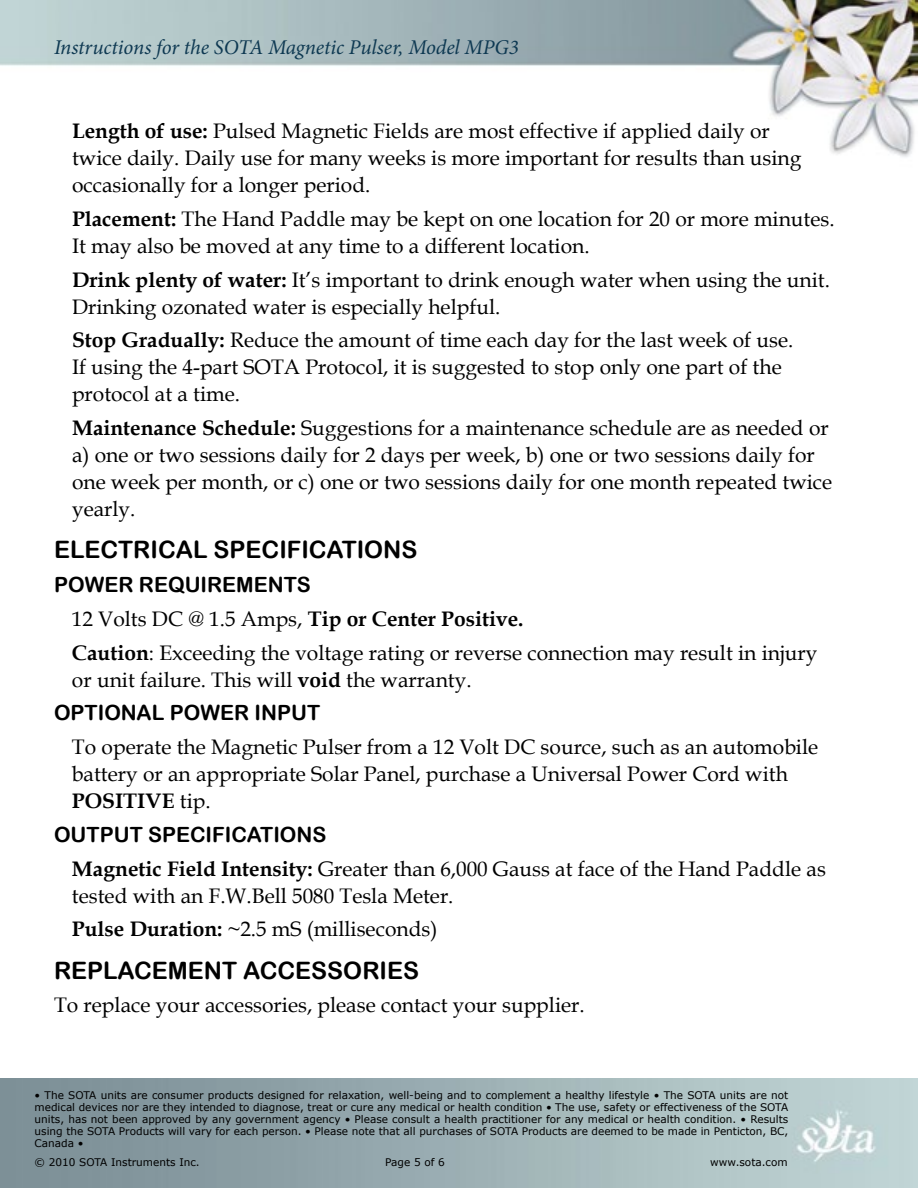
<style>
.page{position:relative;width:918px;height:1188px;background:#fff}
.page>*{position:absolute;margin:0;border:0;box-sizing:border-box;transform-origin:0 0}
.t1{font:24px "Arial Rounded MT Bold";color:#000}
.t2{font:21px/27px "Book Antiqua";color:#000}
.t3{font:21px "Arial Rounded MT Bold";color:#000}
.t4{font:italic 21px "Minion Pro";letter-spacing:-.005em;color:#0e3952}
.t5{font:10.5px/12px "Verdana";color:#000;text-align:justify}
.s1{font-weight:700}
</style>
<div class="page">
<img style="left:0;top:0;width:918px;height:157px">
<img style="left:0;top:1079px;width:918px;height:109px">
<p class="t4" style="left:54px;top:33px;width:466px">Instructions for the SOTA Magnetic Pulser, Model MPG3</p>
<p class="t2" style="left:72px;top:117px;width:731px"><span class="s1">Length of use:</span> Pulsed Magnetic Fields are most effective if applied daily or twice daily. Daily use for many weeks is more important for results than using occasionally for a longer period.</p>
<p class="t2" style="left:72px;top:205px;width:764px"><span class="s1">Placement:</span> The Hand Paddle may be kept on one location for 20 or more minutes.<br>It may also be moved at any time to a different location.</p>
<p class="t2" style="left:72px;top:266px;width:760px"><span class="s1">Drink plenty of water:</span> It’s important to drink enough water when using the unit.<br>Drinking ozonated water is especially helpful.</p>
<p class="t2" style="left:72px;top:326px;width:723px"><span class="s1">Stop Gradually:</span> Reduce the amount of time each day for the last week of use.<br>If using the 4-part SOTA</p>
<p class="t2" style="left:306px;top:353px;width:478px">Protocol, it is suggested to stop only one part of the</p>
<p class="t2" style="left:72px;top:377px;width:758px;line-height:33.8px">protocol at a time.<br><span class="s1">Maintenance Schedule:</span> Suggestions for a maintenance schedule are as needed or</p>
<p class="t2" style="left:72px;top:441px;width:762px">a) one or two sessions daily for 2 days per week, b) one or two sessions daily for one week per month, or c) one or two sessions daily for one month repeated twice yearly.</p>
<p class="t1" style="left:54px;top:536px;width:33px">ELECT</p>
<p class="t1" style="left:133px;top:536px;width:127px">RICAL SPECIFIC</p>
<p class="t1" style="left:327px;top:536px;width:32px">ATIONS</p>
<p class="t3" style="left:54px;top:572px;width:184px">POWER REQUIREMENTS</p>
<p class="t2" style="left:72px;top:601px;width:747px;line-height:33.8px">12 Volts DC @ 1.5 Amps, <span class="s1">Tip or Center Positive.<br>Caution</span>: Exceeding the voltage rating or reverse connection may result in injury</p>
<p class="t2" style="left:72px;top:666px;width:401px">or unit failure. This will <span class="s1">void</span> the warranty.</p>
<p class="t3" style="left:54px;top:701px;width:45px">OPTION</p>
<p class="t3" style="left:137px;top:701px;width:185px">AL POWER IN PUT</p>
<p class="t2" style="left:72px;top:733px;width:748px">To operate the Magnetic Pulser from a 12 Volt DC source, such as an automobile battery or an appropriate Solar Panel, purchase a Universal Power Cord with<br><span class="s1">POSITIVE</span> tip.</p>
<p class="t3" style="left:54px;top:822px;width:135px">OUTPUT SPECIFIC</p>
<p class="t3" style="left:247px;top:822px;width:28px">ATIONS</p>
<p class="t2" style="left:72px;top:855px;width:755px"><span class="s1">Magnetic Field Intensity:</span> Greater than 6,000 Gauss at face of the Hand Paddle as tested with an F.W.Bell 5080 Tesla Meter.</p>
<p class="t2" style="left:72px;top:915px;width:367px"><span class="s1">Pulse Duration:</span> ~2.5 mS (milliseconds)</p>
<p class="t1" style="left:54px;top:956px;width:99px">RE PLACEMENT</p>
<p class="t1" style="left:243px;top:956px;width:18px">ACCESSO</p>
<p class="t1" style="left:362px;top:956px;width:31px">RIES</p>
<p class="t2" style="left:54px;top:991px;width:532px">To replace your accessories, please contact your supplier.</p>
<p class="t5" style="left:35px;top:1089px;width:755px">• The SOTA units are consumer products designed for relaxation, well-being and to complement a healthy lifestyle • The SOTA units are not medical devices nor are they intended to diagnose, treat or cure any medical or health condition • The use, safety or effectiveness of the SOTA units, has not been approved by any government agency • Please consult a health practitioner for any medical or health condition. • Results using the SOTA Products will vary for each person. • Please note that all purchases of SOTA Products are deemed to be made in Penticton, BC, Canada •</p>
<p class="t5" style="left:35px;top:1155px;width:167px">© 2010 SOTA Instruments Inc.</p>
<p class="t5" style="left:385px;top:1155px;width:61px">Page 5 of 6</p>
<p class="t5" style="left:710px;top:1155px;width:79px">www.sota.com</p>
</div>
